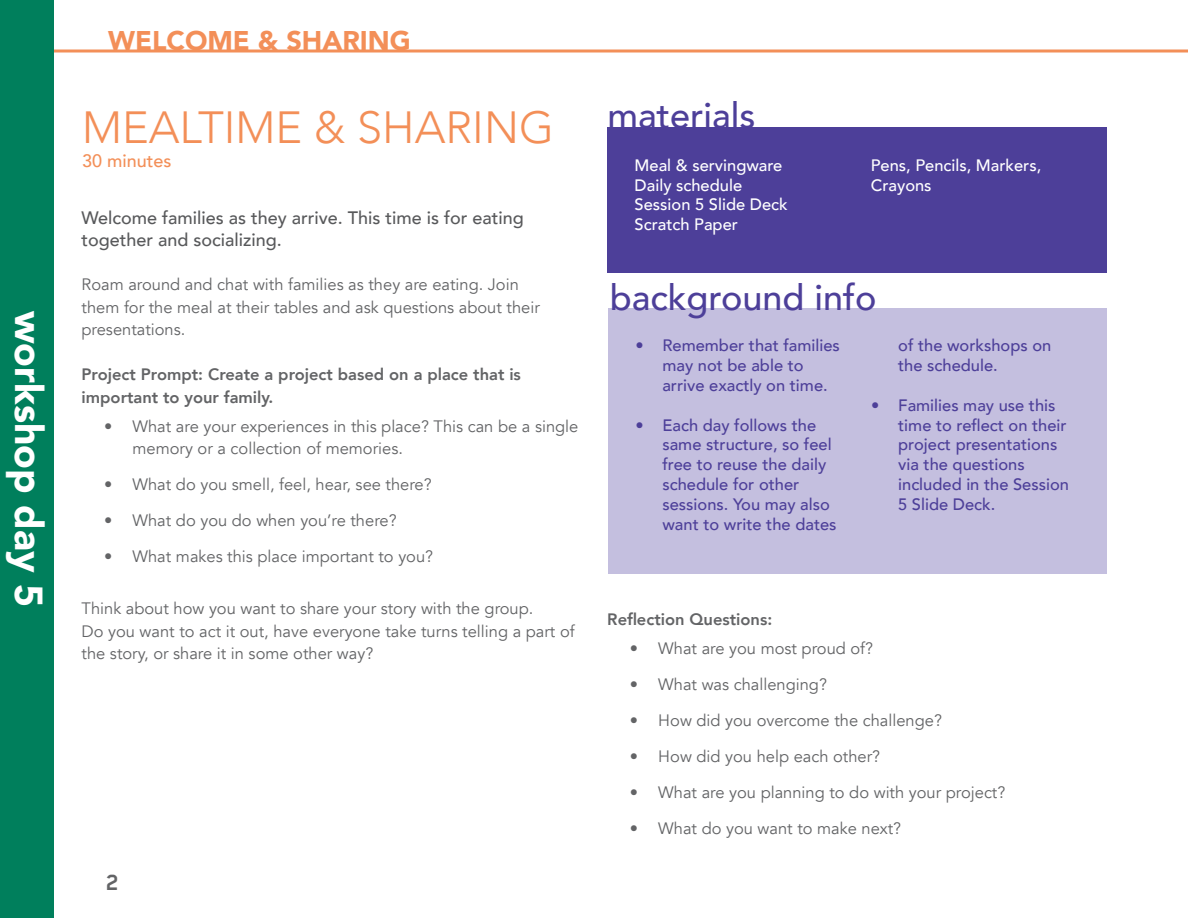
<style>
.page{position:relative;width:1188px;height:918px;background:#fff}
.page>*{position:absolute;margin:0;border:0;box-sizing:border-box;transform-origin:0 0}
.t1{font:300 45px "Avenir";color:#f38f58}
.t2{font:900 39px "Avenir";color:#fff}
.t3{font:500 36px "Avenir";color:#4d3f99}
.t4{font:900 27px "Avenir";color:#f38f58}
.t5{font:700 25.5px "Blender Pro";color:#636466}
.t6{font:500 18px/21.6px "Avenir";color:#58595b}
.t7{font:500 18px "Avenir";color:#f38f58}
.t8{font:16.5px/22.5px "Avenir";color:#636466}
.t9{font:500 16.5px/19.8px "Avenir";color:#4d3f99}
.t10{font:800 16.5px/22.5px "Avenir";color:#636466}
.t11{font:500 16.5px/19.8px "Avenir";color:#fff}
</style>
<div class="page">
<div style="left:0;top:0;width:54px;height:918px;background:#007f5c"></div>
<div style="left:608px;top:127px;width:499px;height:145px;background:#4d3f99"></div>
<hr style="left:54px;top:50px;width:1134px;height:2px;background:#f38f58">
<div style="left:608px;top:308px;width:499px;height:266px;background:#c4bfdf"></div>
<h2 class="t2" style="left:62px;top:311px;width:298px;rotate:90deg">workshop day 5</h2>
<h3 class="t4" style="left:108px;top:17px;width:304px">WELCOME &amp; SHARING</h3>
<h3 class="t3" style="left:608px;top:84px;width:149px">materials</h3>
<h1 class="t1" style="left:82px;top:101px;width:473px">MEALTIME &amp; SHARING</h1>
<p class="t7" style="left:82px;top:145px;width:91px">30 minutes</p>
<p class="t11" style="left:635px;top:154px;width:155px">Meal &amp; servingware<br>Daily schedule<br>Session 5 Slide Deck<br>Scratch Paper</p>
<p class="t11" style="left:871px;top:154px;width:172px">Pens, Pencils, Markers,<br>Crayons</p>
<p class="t6" style="left:82px;top:206px;width:444px">Welcome families as they arrive. This time is for eating together and socializing.</p>
<p class="t8" style="left:82px;top:273px;width:460px">Roam around and chat with families as they are eating. Join them for the meal at their tables and ask questions about their presentations.</p>
<p class="t10" style="left:82px;top:363px;width:441px">Project Prompt: Create a project based on a place that is important to your family.</p>
<p class="t8" style="left:133px;top:415px;width:447px;text-indent:-28px">• What are your experiences in this place? This can be a single memory or a collection of memories.</p>
<p class="t8" style="left:104px;top:474px;width:329px">• What do you smell, feel, hear, see there?</p>
<p class="t8" style="left:104px;top:510px;width:294px">• What do you do when you’re there?</p>
<p class="t8" style="left:104px;top:546px;width:331px">• What makes this place important to you?</p>
<p class="t8" style="left:82px;top:597px;width:495px">Think about how you want to share your story with the group.<br>Do you want to act it out, have everyone take turns telling a part of the story, or share it in some other way?</p>
<p class="t10" style="left:607px;top:608px;width:167px">Reflection Questions:</p>
<h3 class="t3" style="left:610px;top:266px;width:268px">background info</h3>
<p class="t9" style="left:662px;top:335px;width:179px;text-indent:-27px">• Remember that families may not be able to arrive exactly on time.</p>
<p class="t9" style="left:662px;top:414px;width:176px;text-indent:-27px">• Each day follows the same structure, so feel free to reuse the daily schedule for other sessions. You may also want to write the dates</p>
<p class="t9" style="left:898px;top:335px;width:155px">of the workshops on the schedule.</p>
<p class="t9" style="left:898px;top:394px;width:172px;text-indent:-27px">• Families may use this time to reflect on their project presentations via the questions included in the Session<br>5 Slide Deck.</p>
<p class="t8" style="left:630px;top:637px;width:245px">• What are you most proud of?</p>
<p class="t8" style="left:630px;top:673px;width:199px">• What was challenging?</p>
<p class="t8" style="left:630px;top:709px;width:314px">• How did you overcome the challenge?</p>
<p class="t8" style="left:630px;top:745px;width:252px">• How did you help each other?</p>
<p class="t8" style="left:630px;top:781px;width:377px">• What are you planning to do with your project?</p>
<p class="t8" style="left:630px;top:817px;width:273px">• What do you want to make next?</p>
<h3 class="t5" style="left:106px;top:869px;width:15px">2</h3>
</div>
